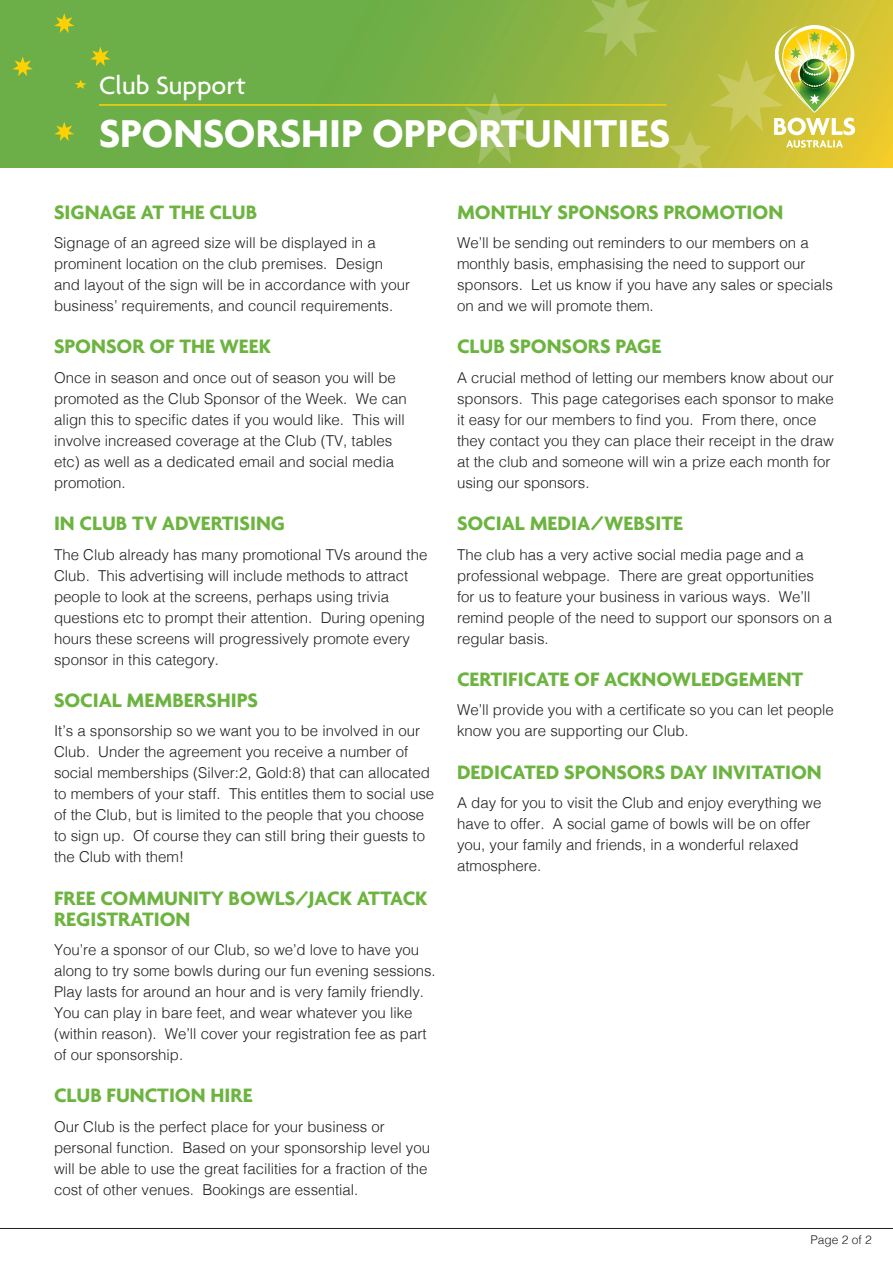
<style>
.page{position:relative;width:893px;height:1263px;background:#fff}
.page>*{position:absolute;margin:0;border:0;box-sizing:border-box;transform-origin:0 0}
.t1{font:700 42px "Agenda";color:#fff}
.t2{font:500 27px "Agenda";color:#fff}
.t3{font:700 21px/21px "Agenda";color:#6cb43f}
.t4{font:300 15px/21px "Helvetica";color:#231f20}
.t5{font:300 12px "Helvetica";color:#231f20}
</style>
<div class="page">
<img style="left:0;top:0;width:893px;height:168px">
<hr style="left:99px;top:104px;width:567px;height:2px;background:#fed105">
<hr style="left:0;top:1228px;width:893px;height:1px;background:#231f20">
<svg style="left:583px;top:0;width:75px;height:58px;background:#a0bb50"></svg>
<svg style="left:457px;top:92px;width:75px;height:72px;background:#93b84f"></svg>
<svg style="left:669px;top:25px;width:186px;height:143px;background:#c4c34c"></svg>
<svg style="left:54px;top:13px;width:20px;height:20px"></svg>
<svg style="left:90px;top:46px;width:21px;height:20px"></svg>
<svg style="left:12px;top:56px;width:21px;height:20px"></svg>
<svg style="left:75px;top:80px;width:11px;height:9px"></svg>
<svg style="left:54px;top:122px;width:20px;height:19px"></svg>
<h2 class="t2" style="left:99px;top:69px;width:148px">Club Support</h2>
<h1 class="t1" style="left:99px;top:107px;width:573px">SPONSORSHIP OPPORTUNITIES</h1>
<h3 class="t3" style="left:54px;top:201px;width:205px">SIGNAGE AT THE CLUB</h3>
<p class="t4" style="left:54px;top:231px;width:357px">Signage of an agreed size will be displayed in a prominent location on the club premises. Design and layout of the sign will be in accordance with your business’ requirements, and council requirements.</p>
<h3 class="t3" style="left:54px;top:335px;width:219px">SPONSOR OF THE WEEK</h3>
<p class="t4" style="left:54px;top:366px;width:354px">Once in season and once out of season you will be promoted as the Club Sponsor of the Week. We can align this to specific dates if you would like. This will involve increased coverage at the Club (TV, tables etc) as well as a dedicated email and social media promotion.</p>
<h3 class="t3" style="left:54px;top:512px;width:233px">IN CLUB TV ADVERTISING</h3>
<p class="t4" style="left:54px;top:543px;width:375px">The Club already has many promotional TVs around the Club. This advertising will include methods to attract people to look at the screens, perhaps using trivia questions etc to prompt their attention. During opening hours these screens will progressively promote every sponsor in this category.</p>
<h3 class="t3" style="left:54px;top:689px;width:205px">SOCIAL MEMBERSHIPS</h3>
<p class="t4" style="left:54px;top:719px;width:382px">It’s a sponsorship so we want you to be involved in our Club. Under the agreement you receive a number of social memberships (Silver:2, Gold:8) that can allocated to members of your staff. This entitles them to social use of the Club, but is limited to the people that you choose to sign up. Of course they can still bring their guests to the Club with them!</p>
<h3 class="t3" style="left:54px;top:887px;width:375px">FREE COMMUNITY BOWLS/JACK ATTACK<br>REGISTRATION</h3>
<p class="t4" style="left:54px;top:938px;width:383px">You’re a sponsor of our Club, so we’d love to have you along to try some bowls during our fun evening sessions.<br>Play lasts for around an hour and is very family friendly.<br>You can play in bare feet, and wear whatever you like (within reason). We’ll cover your registration fee as part of our sponsorship.</p>
<h3 class="t3" style="left:54px;top:1085px;width:200px">CLUB FUNCTION HIRE</h3>
<p class="t4" style="left:54px;top:1115px;width:377px">Our Club is the perfect place for your business or personal function. Based on your sponsorship level you will be able to use the great facilities for a fraction of the cost of other venues. Bookings are essential.</p>
<h3 class="t3" style="left:457px;top:201px;width:328px">MONTHLY SPONSORS PROMOTION</h3>
<p class="t4" style="left:457px;top:231px;width:377px">We’ll be sending out reminders to our members on a monthly basis, emphasising the need to support our sponsors. Let us know if you have any sales or specials on and we will promote them.</p>
<h3 class="t3" style="left:457px;top:335px;width:206px">CLUB SPONSORS PAGE</h3>
<p class="t4" style="left:457px;top:366px;width:378px">A crucial method of letting our members know about our sponsors. This page categorises each sponsor to make it easy for our members to find you. From there, once they contact you they can place their receipt in the draw at the club and someone will win a prize each month for using our sponsors.</p>
<h3 class="t3" style="left:457px;top:512px;width:228px">SOCIAL MEDIA/WEBSITE</h3>
<p class="t4" style="left:457px;top:543px;width:377px">The club has a very active social media page and a professional webpage. There are great opportunities for us to feature your business in various ways. We’ll remind people of the need to support our sponsors on a regular basis.</p>
<h3 class="t3" style="left:457px;top:668px;width:348px">CERTIFICATE OF ACKNOWLEDGEMENT</h3>
<p class="t4" style="left:457px;top:698px;width:378px">We’ll provide you with a certificate so you can let people know you are supporting our Club.</p>
<h3 class="t3" style="left:457px;top:761px;width:366px">DEDICATED SPONSORS DAY INVITATION</h3>
<p class="t4" style="left:457px;top:791px;width:366px">A day for you to visit the Club and enjoy everything we have to offer. A social game of bowls will be on offer you, your family and friends, in a wonderful relaxed atmosphere.</p>
<p class="t5" style="left:810px;top:1229px;width:63px">Page 2 of 2</p>
</div>
